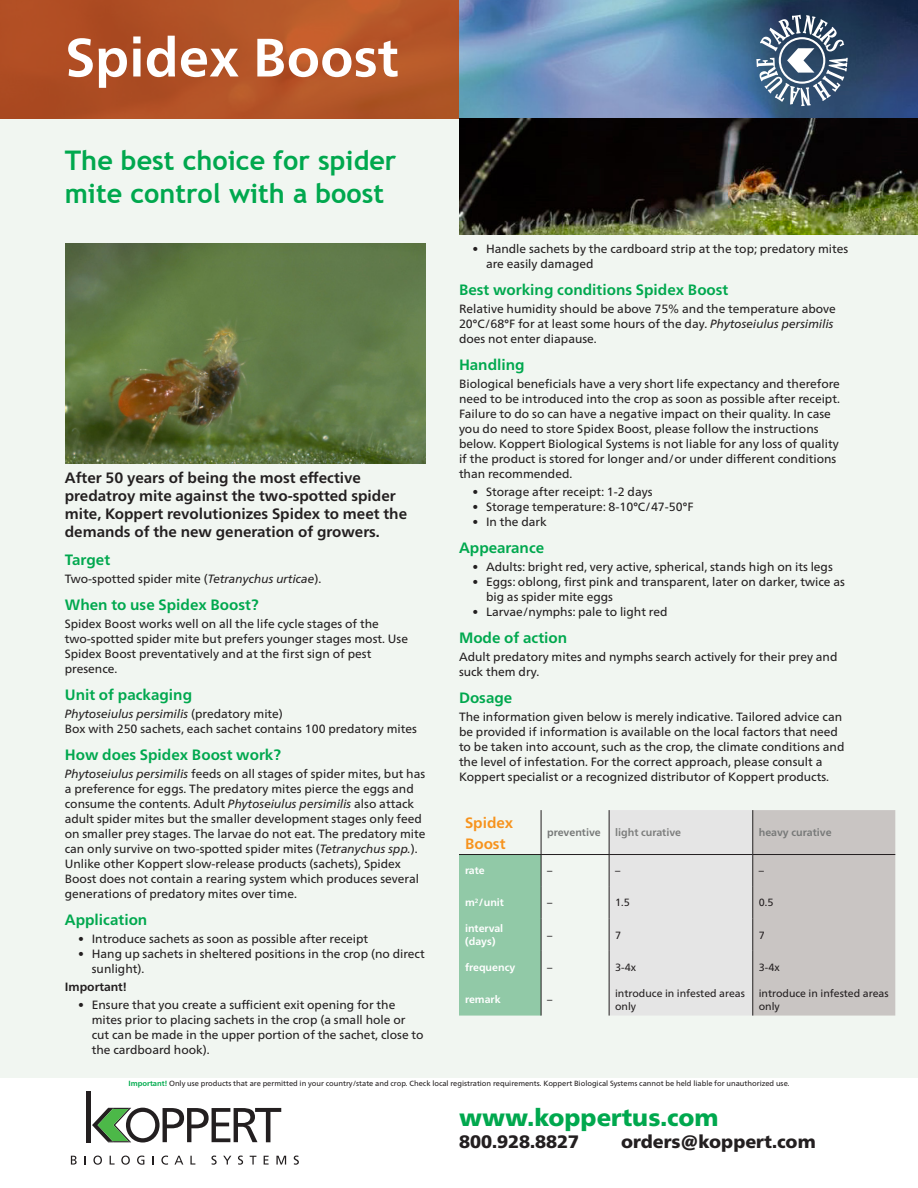
<style>
.page{position:relative;width:918px;height:1188px;background:#fff}
.page>*{position:absolute;margin:0;border:0;box-sizing:border-box;transform-origin:0 0}
.t1{font:700 54px "Frutiger Neue LTW1 G";color:#fff}
.t2{font:700 27px/32.4px "Trebuchet MS";color:#00a84e}
.t3{font:900 24px "Frutiger Neue LTW1 G";color:#00a84e}
.t4{font:900 18px "Frutiger Neue LTW1 G";color:#231f20}
.t5{font:700 15px/18px "Frutiger Neue LTW1 G";color:#231f20}
.t6{font:700 15px "Frutiger Neue LTW1 G";color:#00a84e}
.t7{font:700 15px/21px "Frutiger Neue LTW1 G";color:#f7931d}
.t8{font:12px/15px "Frutiger Neue LTW1 G";color:#231f20}
.t9{font:italic 12px "Frutiger Neue LTW1 G";color:#231f20}
.t10{font:700 12px "Frutiger Neue LTW1 G";color:#231f20}
.t11{font:10.5px/12.6px "Frutiger Neue LTW1 G";color:#231f20}
.t12{font:700 10.5px/12.6px "Frutiger Neue LTW1 G";color:#fff}
.t13{font:700 10.5px "Frutiger Neue LTW1 G";color:#777978}
.t14{font:700 10.5px "Frutiger Neue LTW1 G";color:#7c7d7c}
.t15{font:7.5px "Frutiger Neue LTW1 G";color:#231f20}
.s1{font-style:italic}
.s2{font-style:normal}
.s3{font-weight:700;color:#00ab4d}
</style>
<div class="page">
<div style="left:0;top:0;width:918px;height:1078px;background:#f1f6f1"></div>
<img style="left:459px;top:0;width:459px;height:119px">
<svg style="left:0;top:0;width:459px;height:119px;background:#b25225"></svg>
<svg style="left:756px;top:15px;width:92px;height:91px"></svg>
<hr style="left:87px;top:1091px;width:4px;height:51px;background:#231f20">
<svg style="left:71px;top:1156px;width:6px;height:9px"></svg>
<svg style="left:93px;top:1156px;width:9px;height:9px"></svg>
<svg style="left:110px;top:1156px;width:5px;height:9px"></svg>
<svg style="left:121px;top:1156px;width:9px;height:9px"></svg>
<svg style="left:137px;top:1156px;width:7px;height:9px"></svg>
<svg style="left:161px;top:1156px;width:7px;height:9px"></svg>
<svg style="left:174px;top:1156px;width:9px;height:9px"></svg>
<svg style="left:190px;top:1156px;width:5px;height:9px"></svg>
<svg style="left:211px;top:1156px;width:6px;height:9px"></svg>
<svg style="left:223px;top:1156px;width:8px;height:9px"></svg>
<svg style="left:238px;top:1156px;width:5px;height:9px"></svg>
<svg style="left:250px;top:1156px;width:6px;height:9px"></svg>
<svg style="left:264px;top:1156px;width:5px;height:9px"></svg>
<svg style="left:276px;top:1156px;width:10px;height:9px"></svg>
<svg style="left:294px;top:1156px;width:5px;height:9px"></svg>
<svg style="left:92px;top:1108px;width:189px;height:35px"></svg>
<img style="left:459px;top:119px;width:459px;height:116px">
<img style="left:65px;top:244px;width:361px;height:219px">
<svg style="left:610px;top:810px;width:285px;height:206px;background:#d6d4d3"></svg>
<div style="left:459px;top:855px;width:82px;height:161px;background:#91c9a7"></div>
<hr style="left:459px;top:854px;width:82px;height:1px;background:#231f20">
<hr style="left:541px;top:854px;width:68px;height:1px;background:#231f20">
<hr style="left:609px;top:854px;width:144px;height:1px;background:#231f20">
<hr style="left:753px;top:854px;width:142px;height:1px;background:#231f20">
<hr style="left:541px;top:855px;width:1px;height:31px;background:#231f20">
<hr style="left:541px;top:886px;width:1px;height:32px;background:#231f20">
<hr style="left:541px;top:918px;width:1px;height:33px;background:#231f20">
<hr style="left:541px;top:951px;width:1px;height:32px;background:#231f20">
<hr style="left:541px;top:983px;width:1px;height:33px;background:#231f20">
<hr style="left:541px;top:810px;width:1px;height:44px;background:#231f20">
<hr style="left:609px;top:810px;width:1px;height:44px;background:#231f20">
<hr style="left:609px;top:855px;width:1px;height:31px;background:#231f20">
<hr style="left:609px;top:886px;width:1px;height:32px;background:#231f20">
<hr style="left:609px;top:918px;width:1px;height:33px;background:#231f20">
<hr style="left:609px;top:951px;width:1px;height:32px;background:#231f20">
<hr style="left:609px;top:983px;width:1px;height:33px;background:#231f20">
<hr style="left:753px;top:810px;width:1px;height:44px;background:#231f20">
<hr style="left:753px;top:855px;width:1px;height:31px;background:#231f20">
<hr style="left:753px;top:886px;width:1px;height:32px;background:#231f20">
<hr style="left:753px;top:918px;width:1px;height:33px;background:#231f20">
<hr style="left:753px;top:951px;width:1px;height:32px;background:#231f20">
<hr style="left:753px;top:983px;width:1px;height:33px;background:#231f20">
<p class="t1" style="left:65px;top:19px;width:335px">Spidex Boost</p>
<p class="t2" style="left:65px;top:145px;width:333px">The best choice for spider mite control with a boost</p>
<p class="t5" style="left:65px;top:468px;width:298px">After 50 years of being the most effective</p>
<p class="t5" style="left:65px;top:486px;width:344px">predatroy mite against the two-spotted spider mite, Koppert revolutionizes Spidex to meet the demands of the new generation of growers.</p>
<p class="t6" style="left:65px;top:549px;width:47px">Target</p>
<p class="t8" style="left:65px;top:570px;width:258px">Two-spotted spider mite (<span class="s1">Tetranychus urticae</span>).</p>
<p class="t6" style="left:65px;top:594px;width:195px">When to use Spidex Boost?</p>
<p class="t8" style="left:65px;top:615px;width:345px">Spidex Boost works well on all the life cycle stages of the two-spotted spider mite but prefers younger stages most. Use<br>Spidex Boost preventatively and at the first sign of pest</p>
<p class="t8" style="left:65px;top:660px;width:54px">presence.</p>
<p class="t6" style="left:65px;top:684px;width:129px">Unit of packaging</p>
<p class="t9" style="left:65px;top:705px;width:220px">Phytoseiulus persimilis <span class="s2">(predatory mite)</span></p>
<p class="t8" style="left:65px;top:720px;width:354px">Box with 250 sachets, each sachet contains 100 predatory mites</p>
<p class="t6" style="left:65px;top:744px;width:218px">How does Spidex Boost work?</p>
<p class="t8" style="left:65px;top:765px;width:362px"><span class="s1">Phytoseiulus persimilis</span> feeds on all stages of spider mites, but has a preference for eggs. The predatory mites pierce the eggs and consume the contents. Adult <span class="s1">Phytoseiulus persimilis</span> also attack adult spider mites but the smaller development stages only feed on smaller prey stages. The larvae do not eat. The predatory mite can only survive on two-spotted spider mites (<span class="s1">Tetranychus spp.</span>).<br>Unlike other Koppert slow-release products (sachets), Spidex Boost does not contain a rearing system which produces several generations of predatory mites over time.</p>
<p class="t6" style="left:65px;top:909px;width:84px">Application</p>
<p class="t8" style="left:78px;top:930px;width:291px">• Introduce sachets as soon as possible after receipt</p>
<p class="t8" style="left:92px;top:945px;width:334px;text-indent:-14px">• Hang up sachets in sheltered positions in the crop (no direct sunlight).</p>
<p class="t10" style="left:65px;top:978px;width:64px">Important!</p>
<p class="t8" style="left:92px;top:997px;width:333px;text-indent:-14px">• Ensure that you create a sufficient exit opening for the mites prior to placing sachets in the crop (a small hole or cut can be made in the upper portion of the sachet, close to the cardboard hook).</p>
<p class="t8" style="left:486px;top:240px;width:364px;text-indent:-14px">• Handle sachets by the cardboard strip at the top; predatory mites are easily damaged</p>
<p class="t6" style="left:459px;top:279px;width:271px">Best working conditions Spidex Boost</p>
<p class="t8" style="left:459px;top:300px;width:378px">Relative humidity should be above 75% and the temperature above<br>20°C/68°F for at least some hours of the day. <span class="s1">Phytoseiulus persimilis </span>does not enter diapause.</p>
<p class="t6" style="left:459px;top:354px;width:67px">Handling</p>
<p class="t8" style="left:459px;top:375px;width:382px">Biological beneficials have a very short life expectancy and therefore need to be introduced into the crop as soon as possible after receipt.<br>Failure to do so can have a negative impact on their quality. In case you do need to store Spidex Boost, please follow the instructions below. Koppert Biological Systems is not liable for any loss of quality if the product is stored for longer and/or under different conditions than recommended.</p>
<p class="t8" style="left:472px;top:483px;width:182px">• Storage after receipt: 1-2 days</p>
<p class="t8" style="left:472px;top:498px;width:223px">• Storage temperature: 8-10°C/47-50°F</p>
<p class="t8" style="left:472px;top:513px;width:76px">• In the dark</p>
<p class="t6" style="left:459px;top:537px;width:87px">Appearance</p>
<p class="t8" style="left:472px;top:558px;width:362px">• Adults: bright red, very active, spherical, stands high on its legs</p>
<p class="t8" style="left:486px;top:573px;width:360px;text-indent:-14px">• Eggs: oblong, first pink and transparent, later on darker, twice as big as spider mite eggs</p>
<p class="t8" style="left:472px;top:603px;width:197px">• Larvae/nymphs: pale to light red</p>
<p class="t6" style="left:459px;top:627px;width:110px">Mode of action</p>
<p class="t8" style="left:459px;top:648px;width:380px">Adult predatory mites and nymphs search actively for their prey and suck them dry.</p>
<p class="t6" style="left:459px;top:687px;width:55px">Dosage</p>
<p class="t8" style="left:459px;top:708px;width:387px">The information given below is merely indicative. Tailored advice can be provided if information is available on the local factors that need to be taken into account, such as the crop, the climate conditions and the level of infestation. For the correct approach, please consult a Koppert specialist or a recognized distributor of Koppert products.</p>
<p class="t7" style="left:465px;top:811px;width:50px">Spidex<br>Boost</p>
<p class="t13" style="left:547px;top:825px;width:55px">preventive</p>
<p class="t14" style="left:615px;top:825px;width:68px">light curative</p>
<p class="t13" style="left:759px;top:825px;width:74px">heavy curative</p>
<p class="t12" style="left:465px;top:863px;width:21px">rate</p>
<p class="t11" style="left:547px;top:863px;width:7px">–</p>
<p class="t11" style="left:615px;top:863px;width:7px">–</p>
<p class="t11" style="left:759px;top:863px;width:7px">–</p>
<p class="t12" style="left:465px;top:895px;width:41px">m<sup>2</sup>/unit</p>
<p class="t11" style="left:547px;top:895px;width:7px">–</p>
<p class="t11" style="left:615px;top:895px;width:16px">1.5</p>
<p class="t11" style="left:759px;top:895px;width:16px">0.5</p>
<p class="t12" style="left:465px;top:922px;width:40px">interval (days)</p>
<p class="t11" style="left:547px;top:928px;width:7px">–</p>
<p class="t11" style="left:615px;top:928px;width:8px">7</p>
<p class="t11" style="left:759px;top:928px;width:8px">7</p>
<p class="t12" style="left:465px;top:960px;width:52px">frequency</p>
<p class="t11" style="left:547px;top:960px;width:7px">–</p>
<p class="t11" style="left:615px;top:960px;width:22px">3-4x</p>
<p class="t11" style="left:759px;top:960px;width:22px">3-4x</p>
<p class="t12" style="left:465px;top:993px;width:37px">remark</p>
<p class="t11" style="left:547px;top:992px;width:7px">–</p>
<p class="t11" style="left:615px;top:986px;width:131px">introduce in infested areas only</p>
<p class="t11" style="left:759px;top:986px;width:131px">introduce in infested areas only</p>
<p class="t15" style="left:128px;top:1078px;width:663px"><span class="s3">Important!</span> Only use products that are permitted in your country/state and crop. Check local registration requirements. Koppert Biological Systems cannot be held liable for unauthorized use.</p>
<p class="t3" style="left:459px;top:1100px;width:261px">www.koppertus.com</p>
<p class="t4" style="left:459px;top:1128px;width:122px">800.928.8827</p>
<p class="t4" style="left:621px;top:1128px;width:196px">orders@koppert.com</p>
</div>
